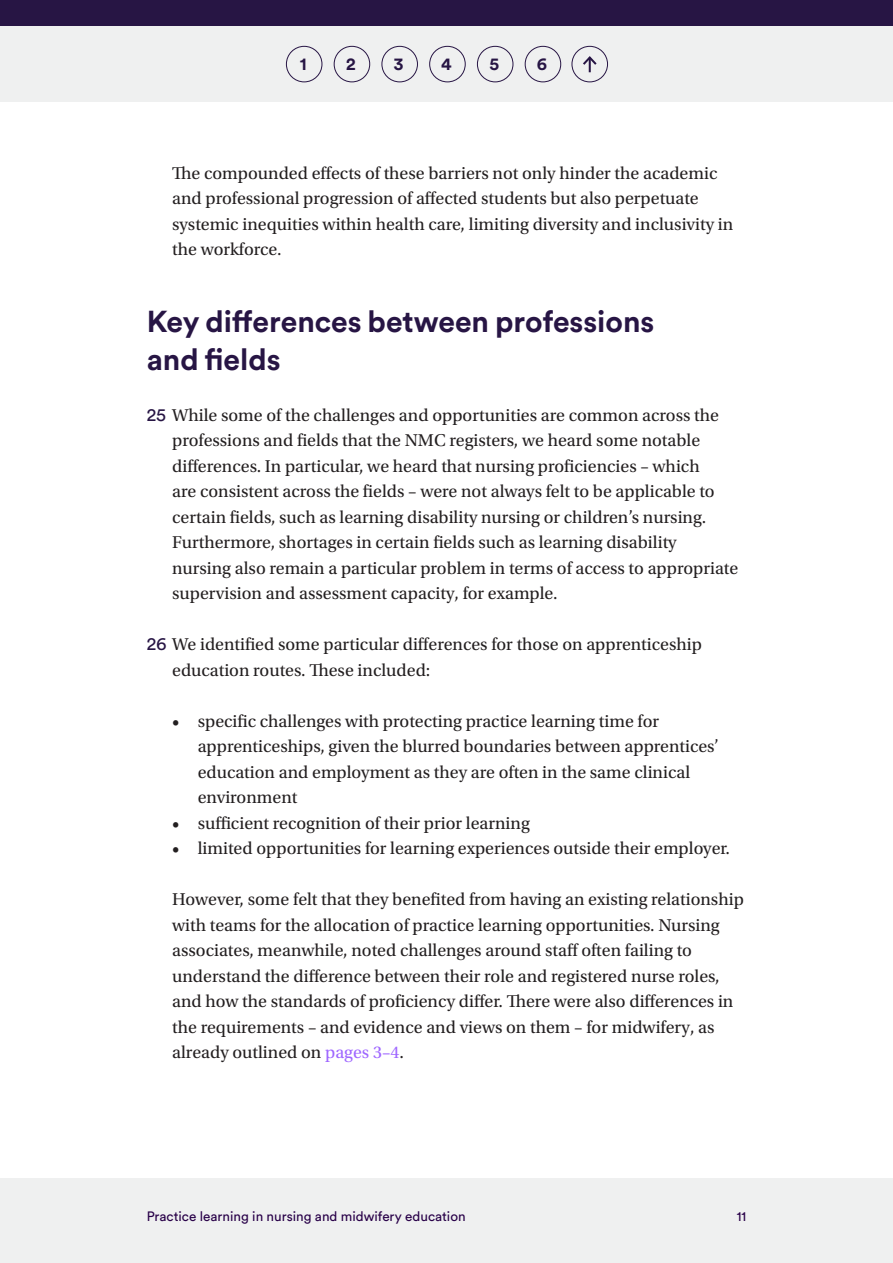
<style>
.page{position:relative;width:893px;height:1263px;background:#fff}
.page>*{position:absolute;margin:0;border:0;box-sizing:border-box;transform-origin:0 0}
.Heading_2{font:700 30px/38.2px "Circular Pro";color:#271544}
.Body_indent{font:18px/25.5px "Utopia Std";color:#231f20}
.t1{font:700 17.55px "Circular Pro";color:#271544}
.t2{font:13.5px "Circular Pro";color:#280048}
.s1{font-family:"Circular Pro";color:#271544}
.s2{color:#9f67ff}
</style>
<div class="page">
<div style="left:0;top:0;width:893px;height:26px;background:#271544"></div>
<div style="left:0;top:26px;width:893px;height:76px;background:#eff0f0"></div>
<div style="left:0;top:1179px;width:893px;height:84px;background:#eff0f0"></div>
<div style="left:286px;top:46px;width:36px;height:36px;border:1px solid #271544;border-radius:50%"></div>
<div style="left:334px;top:46px;width:36px;height:36px;border:1px solid #271544;border-radius:50%"></div>
<div style="left:382px;top:46px;width:36px;height:36px;border:1px solid #271544;border-radius:50%"></div>
<div style="left:429px;top:46px;width:36px;height:36px;border:1px solid #271544;border-radius:50%"></div>
<div style="left:477px;top:46px;width:36px;height:36px;border:1px solid #271544;border-radius:50%"></div>
<div style="left:525px;top:46px;width:36px;height:36px;border:1px solid #271544;border-radius:50%"></div>
<div style="left:572px;top:46px;width:36px;height:36px;border:1px solid #271544;border-radius:50%"></div>
<svg style="left:583px;top:56px;width:14px;height:16px"></svg>
<p class="t1" style="left:300px;top:52px;width:8px">1</p>
<p class="t1" style="left:346px;top:52px;width:11px">2</p>
<p class="t1" style="left:394px;top:52px;width:11px">3</p>
<p class="t1" style="left:441px;top:52px;width:12px">4</p>
<p class="t1" style="left:489px;top:52px;width:11px">5</p>
<p class="t1" style="left:537px;top:52px;width:12px">6</p>
<p class="Body_indent" style="left:172px;top:160px;width:563px">The compounded effects of these barriers not only hinder the academic and professional progression of affected students but also perpetuate systemic inequities within health care, limiting diversity and inclusivity in the workforce.</p>
<p class="Heading_2" style="left:147px;top:301px;width:509px">Key differences between professions and fields</p>
<p class="Body_indent" style="left:172px;top:402px;width:568px;text-indent:-26px"><span class="s1">25</span> While some of the challenges and opportunities are common across the professions and fields that the NMC registers, we heard some notable differences. In particular, we heard that nursing proficiencies – which<br>are consistent across the fields – were not always felt to be applicable to certain fields, such as learning disability nursing or children’s nursing.<br>Furthermore, shortages in certain fields such as learning disability nursing also remain a particular problem in terms of access to appropriate supervision and assessment capacity, for example.</p>
<p class="Body_indent" style="left:172px;top:632px;width:531px;text-indent:-26px"><span class="s1">26</span> We identified some particular differences for those on apprenticeship education routes. These included:</p>
<p class="Body_indent" style="left:198px;top:708px;width:523px;text-indent:-26px">• specific challenges with protecting practice learning time for apprenticeships, given the blurred boundaries between apprentices’ education and employment as they are often in the same clinical environment</p>
<p class="Body_indent" style="left:172px;top:810px;width:359px">• sufficient recognition of their prior learning</p>
<p class="Body_indent" style="left:172px;top:836px;width:559px">• limited opportunities for learning experiences outside their employer.</p>
<p class="Body_indent" style="left:172px;top:887px;width:573px">However, some felt that they benefited from having an existing relationship with teams for the allocation of practice learning opportunities. Nursing associates, meanwhile, noted challenges around staff often failing to understand the difference between their role and registered nurse roles, and how the standards of proficiency differ. There were also differences in the requirements – and evidence and views on them – for midwifery, as already outlined on <span class="s2">pages 3–4</span>.</p>
<p class="t2" style="left:147px;top:1207px;width:320px">Practice learning in nursing and midwifery education</p>
<p class="t2" style="left:737px;top:1207px;width:11px">11</p>
</div>
